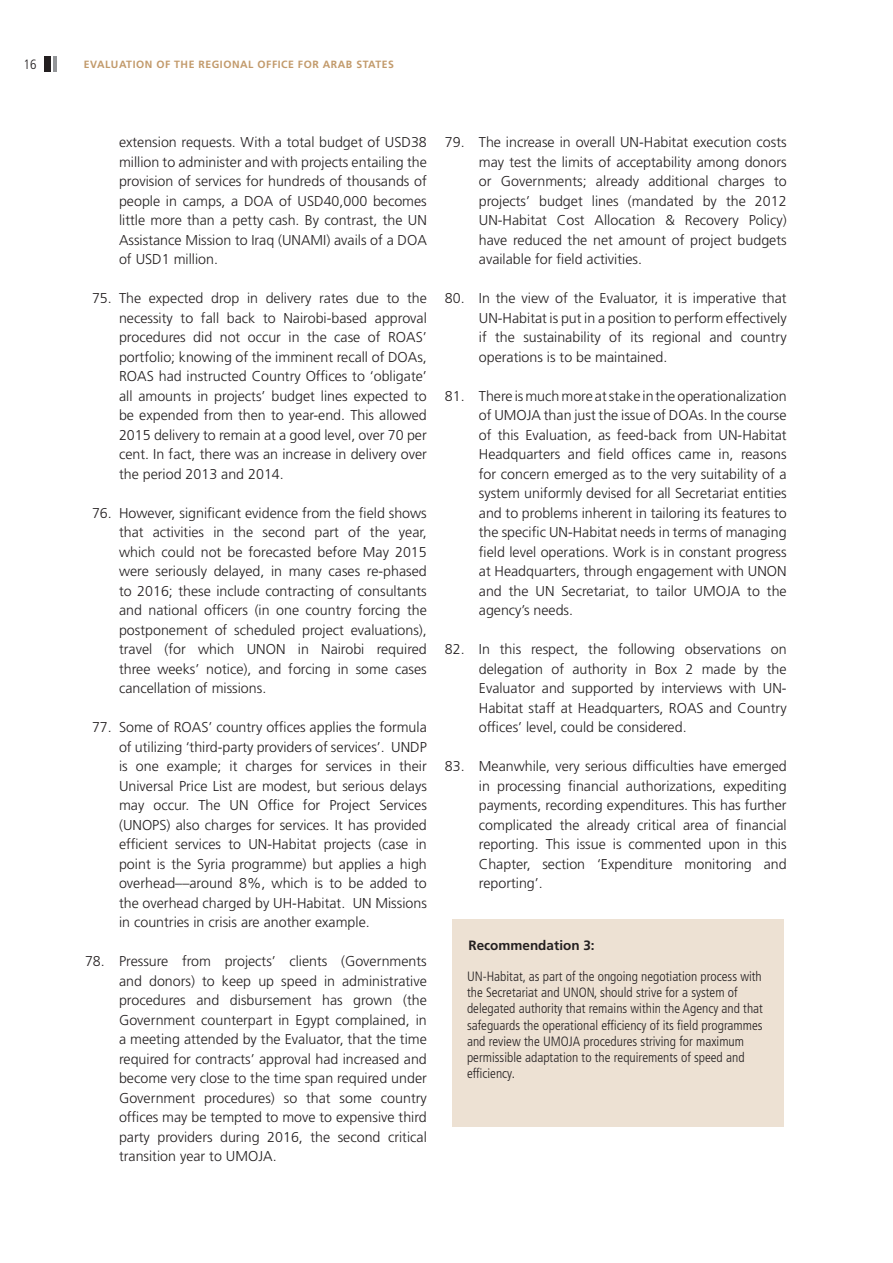
<style>
.page{position:relative;width:893px;height:1263px;background:#fff}
.page>*{position:absolute;margin:0;border:0;box-sizing:border-box;transform-origin:0 0}
.t1{font:300 14.25px/19.5px "Frutiger LT Std";color:#231f20;text-align:justify}
.table_text{font:300 condensed 13.5px/16.2px "Frutiger LT Std";color:#231f20}
.table_text-2{font:700 13.5px "Frutiger LT Std";color:#231f20}
.t2{font:700 10.5px "Frutiger LT Std";letter-spacing:.05em;color:#c29a6b}
</style>
<div class="page">
<div style="left:44px;top:56px;width:7px;height:15px;background:#231f20"></div>
<hr style="left:53px;top:56px;width:3px;height:15px;background:#939598">
<div style="left:452px;top:919px;width:331px;height:208px;background:#ede1d3"></div>
<p class="table_text" style="left:23px;top:56px;width:15px">16</p>
<p class="t2" style="left:84px;top:58px;width:312px">EVALUATION OF THE REGIONAL OFFICE FOR ARAB STATES</p>
<p class="t1" style="left:119px;top:133px;width:309px">extension requests. With a total budget of USD38 million to administer and with projects entailing the provision of services for hundreds of thousands of people in camps, a DOA of USD40,000 becomes little more than a petty cash. By contrast, the UN Assistance Mission to Iraq (UNAMI) avails of a DOA of USD1 million.</p>
<p class="t1" style="left:119px;top:289px;width:309px;text-indent:-27px">75. The expected drop in delivery rates due to the necessity to fall back to Nairobi-based approval procedures did not occur in the case of ROAS’ portfolio; knowing of the imminent recall of DOAs, ROAS had instructed Country Offices to ‘obligate’ all amounts in projects’ budget lines expected to be expended from then to year-end. This allowed 2015 delivery to remain at a good level, over 70 per cent. In fact, there was an increase in delivery over the period 2013 and 2014.</p>
<p class="t1" style="left:119px;top:503px;width:309px;text-indent:-27px">76. However, significant evidence from the field shows that activities in the second part of the year, which could not be forecasted before May 2015 were seriously delayed, in many cases re-phased to 2016; these include contracting of consultants and national officers (in one country forcing the postponement of scheduled project evaluations), travel (for which UNON in Nairobi required three weeks’ notice), and forcing in some cases cancellation of missions.</p>
<p class="t1" style="left:119px;top:718px;width:309px;text-indent:-27px">77. Some of ROAS’ country offices applies the formula of utilizing ‘third-party providers of services’. UNDP is one example; it charges for services in their Universal Price List are modest, but serious delays may occur. The UN Office for Project Services (UNOPS) also charges for services. It has provided efficient services to UN-Habitat projects (case in point is the Syria programme) but applies a high overhead––around 8%, which is to be added to the overhead charged by UH-Habitat. UN Missions in countries in crisis are another example.</p>
<p class="t1" style="left:119px;top:952px;width:309px;text-indent:-34px">78. Pressure from projects’ clients (Governments and donors) to keep up speed in administrative procedures and disbursement has grown (the Government counterpart in Egypt complained, in a meeting attended by the Evaluator, that the time required for contracts’ approval had increased and become very close to the time span required under Government procedures) so that some country offices may be tempted to move to expensive third party providers during 2016, the second critical transition year to UMOJA.</p>
<p class="t1" style="left:479px;top:133px;width:309px;text-indent:-34px">79. The increase in overall UN-Habitat execution costs may test the limits of acceptability among donors or Governments; already additional charges to projects’ budget lines (mandated by the 2012<br>UN-Habitat Cost Allocation &amp; Recovery Policy) have reduced the net amount of project budgets available for field activities.</p>
<p class="t1" style="left:479px;top:289px;width:309px;text-indent:-34px">80. In the view of the Evaluator, it is imperative that UN-Habitat is put in a position to perform effectively if the sustainability of its regional and country operations is to be maintained.</p>
<p class="t1" style="left:479px;top:386px;width:309px;text-indent:-34px">81. There is much more at stake in the operationalization of UMOJA than just the issue of DOAs. In the course of this Evaluation, as feed-back from UN-Habitat Headquarters and field offices came in, reasons for concern emerged as to the very suitability of a system uniformly devised for all Secretariat entities and to problems inherent in tailoring its features to the specific UN-Habitat needs in terms of managing field level operations. Work is in constant progress at Headquarters, through engagement with UNON and the UN Secretariat, to tailor UMOJA to the agency’s needs.</p>
<p class="t1" style="left:479px;top:640px;width:309px;text-indent:-34px">82. In this respect, the following observations on delegation of authority in Box 2 made by the Evaluator and supported by interviews with UN-Habitat staff at Headquarters, ROAS and Country offices’ level, could be considered.</p>
<p class="t1" style="left:479px;top:757px;width:309px;text-indent:-34px">83. Meanwhile, very serious difficulties have emerged in processing financial authorizations, expediting payments, recording expenditures. This has further complicated the already critical area of financial reporting. This issue is commented upon in this Chapter, section ‘Expenditure monitoring and reporting’.</p>
<p class="table_text-2" style="left:469px;top:938px;width:128px">Recommendation 3:</p>
<p class="table_text" style="left:467px;top:968px;width:297px">UN-Habitat, as part of the ongoing negotiation process with the Secretariat and UNON, should strive for a system of delegated authority that remains within the Agency and that safeguards the operational efficiency of its field programmes and review the UMOJA procedures striving for maximum permissible adaptation to the requirements of speed and efficiency.</p>
</div>
